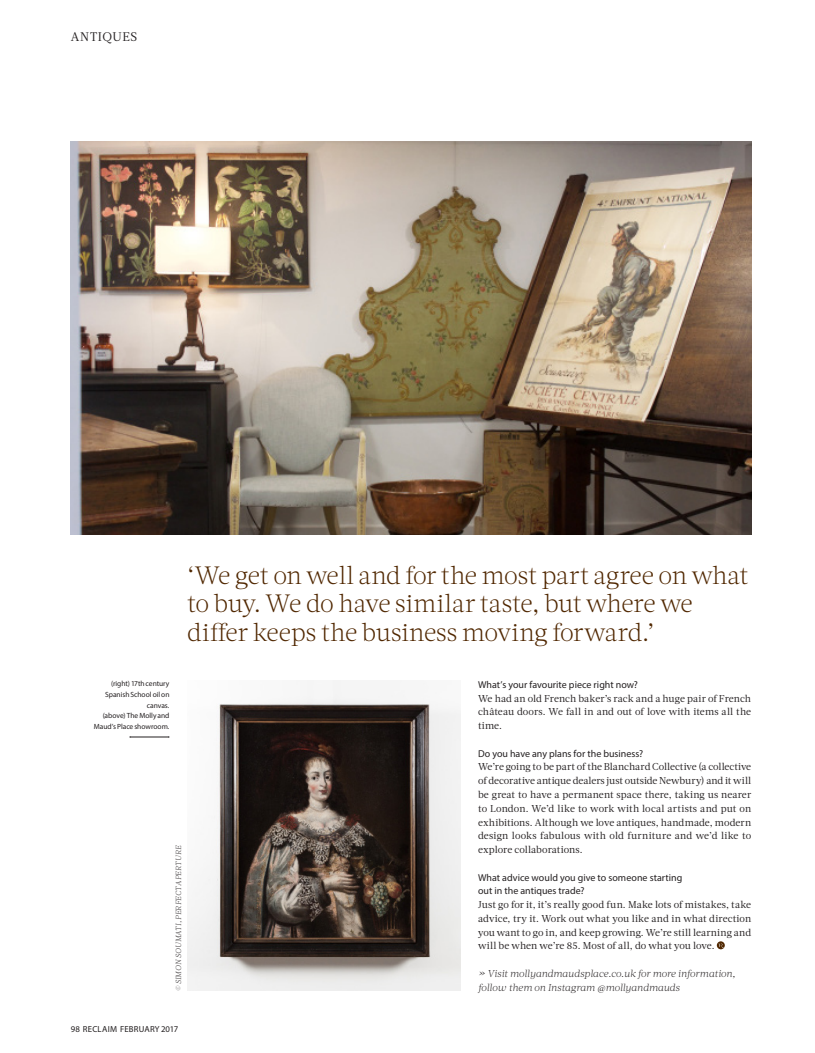
<style>
.page{position:relative;width:815px;height:1053px;background:#fff}
.page>*{position:absolute;margin:0;border:0;box-sizing:border-box;transform-origin:0 0}
._7__Quote_style__but{font:300 25px/28.8px "Acta";letter-spacing:-.01em;color:#502701}
.t1{font:12.5px "Acta";letter-spacing:.05em;color:#231f20}
._1__Body_Copy_Justif{font:10px/13.8px "Acta";letter-spacing:.005em;color:#231f20;text-align:justify}
._4__Question_style{font:10px/13.8px "Myriad Pro";letter-spacing:.005em;color:#231f20}
._10__Info_text{font:italic 300 10px/13.8px "Acta";letter-spacing:-.01em;color:#231f20}
.t2{font:8.75px "Myriad Pro";letter-spacing:.02em;color:#231f20}
.t3{font:7.5px/10.6px "Myriad Pro";letter-spacing:-.005em;color:#231f20;text-align:right}
.t4{font:italic 300 7.5px "Acta";letter-spacing:.005em;color:#231f20}
</style>
<div class="page">
<svg style="left:717px;top:941px;width:8px;height:8px"></svg>
<svg style="left:718px;top:943px;width:6px;height:5px"></svg>
<img style="left:71px;top:142px;width:680px;height:392px">
<hr style="left:130px;top:736px;width:39px;height:1px;background:#231f20">
<img style="left:187px;top:680px;width:273px;height:310px">
<p class="t1" style="left:71px;top:30px;width:68px">ANTIQUES</p>
<p class="_7__Quote_style__but" style="left:187px;top:561px;width:563px">‘We get on well and for the most part agree on what to buy. We do have similar taste, but where we differ keeps the business moving forward.’</p>
<p class="t3" style="left:105px;top:678px;width:66px">(right) 17th century<br>Spanish School oil on canvas.</p>
<p class="t3" style="left:94px;top:710px;width:77px">(above) The Molly and<br>Maud’s Place showroom.</p>
<p class="t4" style="left:174px;top:990px;width:147px;rotate:-90deg">© SIMON SOUMATI, PERFECT APERTURE</p>
<p class="t2" style="left:71px;top:1023px;width:109px">98 RECLAIM FEBRUARY 2017</p>
<p class="_4__Question_style" style="left:478px;top:677px;width:161px">What’s your favourite piece right now?</p>
<p class="_1__Body_Copy_Justif" style="left:478px;top:691px;width:275px">We had an old French baker’s rack and a huge pair of French château doors. We fall in and out of love with items all the time.</p>
<p class="_4__Question_style" style="left:478px;top:746px;width:167px">Do you have any plans for the business?</p>
<p class="_1__Body_Copy_Justif" style="left:478px;top:760px;width:275px">We’re going to be part of the Blanchard Collective (a collective of decorative antique dealers just outside Newbury) and it will be great to have a permanent space there, taking us nearer to London. We’d like to work with local artists and put on exhibitions. Although we love antiques, handmade, modern design looks fabulous with old furniture and we’d like to explore collaborations.</p>
<p class="_4__Question_style" style="left:478px;top:870px;width:206px">What advice would you give to someone starting out in the antiques trade?</p>
<p class="_1__Body_Copy_Justif" style="left:478px;top:897px;width:275px">Just go for it, it’s really good fun. Make lots of mistakes, take advice, try it. Work out what you like and in what direction you want to go in, and keep growing. We’re still learning and will be when we’re 85. Most of all, do what you love.</p>
<p class="_10__Info_text" style="left:478px;top:966px;width:259px">» Visit mollyandmaudsplace.co.uk for more information, follow them on Instagram @mollyandmauds</p>
</div>
